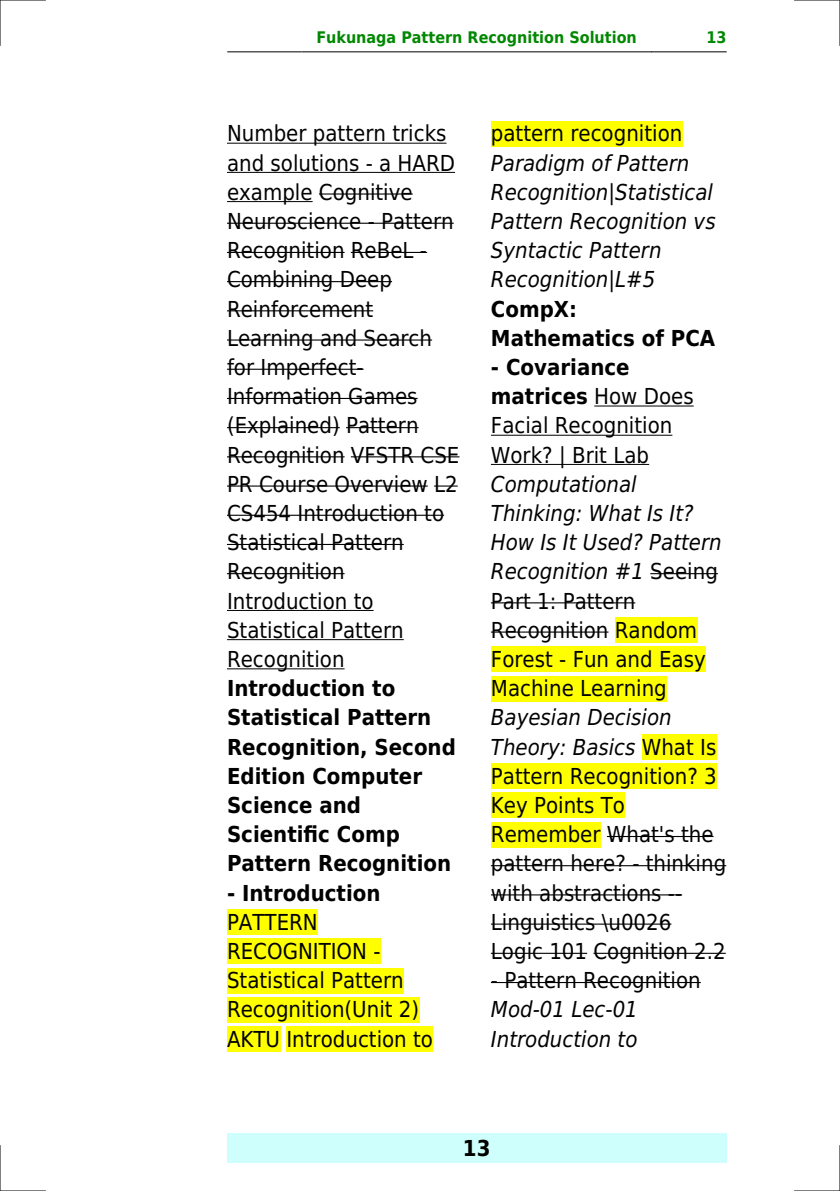
<style>
.page{position:relative;width:840px;height:1191px;background:#fff}
.page>*{position:absolute;margin:0;border:0;box-sizing:border-box;transform-origin:0 0}
.t1{font:22px/29.2px "DejaVu Sans Condensed";color:#000}
.t2{font:700 22px/29.2px "DejaVu Sans Condensed";color:#000}
.t3{font:italic 22px/29.2px "DejaVu Sans Condensed";color:#000}
.t4{font:700 16px "DejaVu Sans Condensed";color:#080}
.s1{font-weight:700}
.s2{font-style:italic}
</style>
<div class="page">
<hr style="left:227px;top:51px;width:74px;height:1px;background:#000">
<hr style="left:302px;top:51px;width:348px;height:1px;background:#000">
<hr style="left:651px;top:51px;width:74px;height:1px;background:#000">
<div style="left:227px;top:1133px;width:499px;height:29px;background:#cffffc"></div>
<hr style="left:227px;top:143px;width:219px;height:1px;background:#000">
<hr style="left:227px;top:172px;width:228px;height:1px;background:#000">
<hr style="left:227px;top:201px;width:85px;height:1px;background:#000">
<hr style="left:319px;top:193px;width:93px;height:2px;background:#000">
<hr style="left:227px;top:223px;width:226px;height:1px;background:#000">
<hr style="left:227px;top:252px;width:117px;height:1px;background:#000">
<hr style="left:350px;top:252px;width:77px;height:1px;background:#000">
<hr style="left:227px;top:281px;width:165px;height:1px;background:#000">
<hr style="left:227px;top:310px;width:146px;height:1px;background:#000">
<hr style="left:227px;top:339px;width:205px;height:1px;background:#000">
<hr style="left:227px;top:369px;width:136px;height:1px;background:#000">
<hr style="left:227px;top:398px;width:190px;height:1px;background:#000">
<hr style="left:227px;top:427px;width:112px;height:1px;background:#000">
<hr style="left:346px;top:427px;width:72px;height:1px;background:#000">
<hr style="left:227px;top:456px;width:117px;height:1px;background:#000">
<hr style="left:350px;top:456px;width:109px;height:1px;background:#000">
<hr style="left:227px;top:485px;width:200px;height:1px;background:#000">
<svg style="left:434px;top:485px;width:23px;height:1px"></svg>
<hr style="left:227px;top:515px;width:217px;height:1px;background:#000">
<hr style="left:227px;top:544px;width:176px;height:1px;background:#000">
<hr style="left:227px;top:573px;width:117px;height:1px;background:#000">
<hr style="left:227px;top:610px;width:146px;height:1px;background:#000">
<hr style="left:227px;top:639px;width:176px;height:1px;background:#000">
<hr style="left:227px;top:668px;width:117px;height:1px;background:#000">
<div style="left:227px;top:909px;width:90px;height:26px;background:#ff0"></div>
<div style="left:227px;top:938px;width:153px;height:26px;background:#ff0"></div>
<div style="left:227px;top:967px;width:176px;height:26px;background:#ff0"></div>
<div style="left:227px;top:997px;width:192px;height:25px;background:#ff0"></div>
<div style="left:227px;top:1026px;width:53px;height:25px;background:#ff0"></div>
<div style="left:286px;top:1026px;width:147px;height:25px;background:#ff0"></div>
<div style="left:490px;top:121px;width:192px;height:25px;background:#ff0"></div>
<hr style="left:594px;top:405px;width:99px;height:1px;background:#000">
<hr style="left:490px;top:435px;width:182px;height:1px;background:#000">
<hr style="left:490px;top:464px;width:158px;height:1px;background:#000">
<hr style="left:650px;top:573px;width:67px;height:1px;background:#000">
<hr style="left:490px;top:602px;width:145px;height:1px;background:#000">
<hr style="left:490px;top:631px;width:118px;height:1px;background:#000">
<div style="left:614px;top:617px;width:82px;height:26px;background:#ff0"></div>
<div style="left:490px;top:646px;width:215px;height:26px;background:#ff0"></div>
<div style="left:490px;top:676px;width:176px;height:25px;background:#ff0"></div>
<div style="left:641px;top:734px;width:75px;height:26px;background:#ff0"></div>
<div style="left:490px;top:763px;width:226px;height:26px;background:#ff0"></div>
<div style="left:490px;top:792px;width:134px;height:26px;background:#ff0"></div>
<div style="left:490px;top:821px;width:110px;height:26px;background:#ff0"></div>
<hr style="left:606px;top:836px;width:107px;height:1px;background:#000">
<hr style="left:490px;top:865px;width:235px;height:1px;background:#000">
<hr style="left:490px;top:894px;width:191px;height:1px;background:#000">
<hr style="left:490px;top:923px;width:181px;height:1px;background:#000">
<hr style="left:490px;top:952px;width:97px;height:2px;background:#000">
<hr style="left:593px;top:952px;width:132px;height:2px;background:#000">
<hr style="left:490px;top:982px;width:210px;height:1px;background:#000">
<hr style="left:0;top:0;width:45px;height:1px;background:#000">
<hr style="left:794px;top:0;width:45px;height:1px;background:#000">
<hr style="left:0;top:1190px;width:45px;height:1px;background:#000">
<hr style="left:794px;top:1190px;width:45px;height:1px;background:#000">
<hr style="left:0;top:0;width:1px;height:45px;background:#000">
<hr style="left:0;top:1145px;width:1px;height:46px;background:#000">
<hr style="left:839px;top:0;width:1px;height:45px;background:#000">
<hr style="left:839px;top:1145px;width:1px;height:46px;background:#000">
<p class="t4" style="left:316px;top:29px;width:322px">Fukunaga Pattern Recognition Solution</p>
<p class="t4" style="left:706px;top:29px;width:22px">13</p>
<p class="t1" style="left:227px;top:119px;width:234px">Number pattern tricks and solutions - a HARD example Cognitive<br>Neuroscience - Pattern<br>Recognition ReBeL -<br>Combining Deep<br>Reinforcement<br>Learning and Search for Imperfect-<br>Information Games (Explained) Pattern<br>Recognition VFSTR CSE<br>PR Course Overview L2<br>CS454 Introduction to<br>Statistical Pattern<br>Recognition<br>Introduction to<br>Statistical Pattern<br>Recognition</p>
<p class="t2" style="left:227px;top:674px;width:230px">Introduction to<br>Statistical Pattern<br>Recognition, Second<br>Edition Computer<br>Science and<br>Scientific Comp<br>Pattern Recognition</p>
<p class="t2" style="left:227px;top:878px;width:155px">- Introduction</p>
<p class="t1" style="left:227px;top:907px;width:207px">PATTERN<br>RECOGNITION -<br>Statistical Pattern<br>Recognition(Unit 2)<br>AKTU Introduction to</p>
<p class="t1" style="left:490px;top:119px;width:193px">pattern recognition</p>
<p class="t3" style="left:490px;top:148px;width:226px">Paradigm of Pattern<br>Recognition|Statistical<br>Pattern Recognition vs<br>Syntactic Pattern<br>Recognition|L#5</p>
<p class="t2" style="left:490px;top:294px;width:226px">CompX:<br>Mathematics of PCA</p>
<p class="t1" style="left:490px;top:353px;width:204px"><span class="s1">- Covariance matrices</span> How Does<br>Facial Recognition<br>Work? | Brit Lab</p>
<p class="t1" style="left:490px;top:469px;width:232px"><span class="s2">Computational<br>Thinking: What Is It?<br>How Is It Used? Pattern<br>Recognition #1</span> Seeing<br>Part 1: Pattern<br>Recognition Random<br>Forest - Fun and Easy<br>Machine Learning</p>
<p class="t1" style="left:490px;top:703px;width:237px"><span class="s2">Bayesian Decision<br>Theory: Basics</span> What Is<br>Pattern Recognition? 3<br>Key Points To<br>Remember What's the pattern here? - thinking with abstractions --<br>Linguistics \u0026<br>Logic 101 Cognition 2.2</p>
<p class="t1" style="left:490px;top:966px;width:211px">- Pattern Recognition</p>
<p class="t3" style="left:490px;top:995px;width:148px">Mod-01 Lec-01<br>Introduction to</p>
<p class="t2" style="left:462px;top:1133px;width:29px">13</p>
</div>
